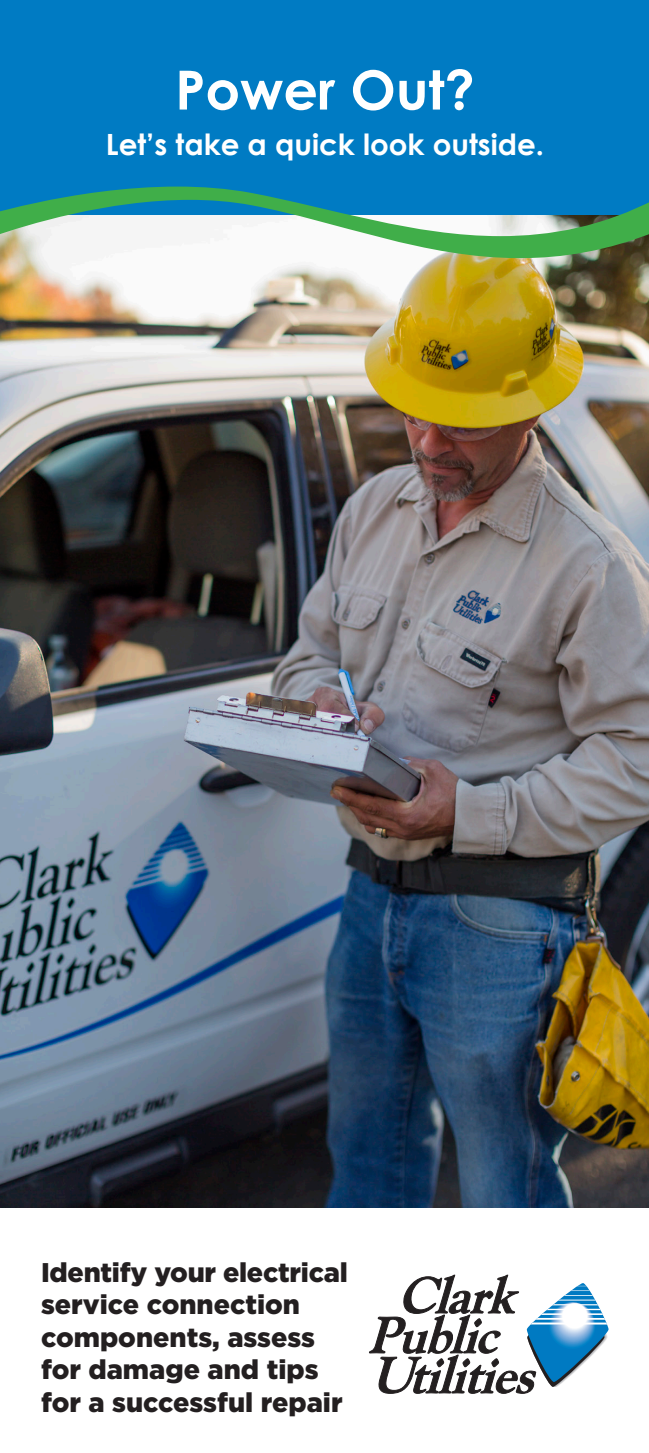
<style>
.page{position:relative;width:649px;height:1453px;background:#fff}
.page>*{position:absolute;margin:0;border:0;box-sizing:border-box;transform-origin:0 0}
.t1{font:700 54px "Century Gothic";color:#fff}
.t2{font:700 29.25px "Century Gothic";color:#fff}
.t3{font:900 27px/32.4px "Gotham";color:#231f20}
</style>
<div class="page">
<div style="left:0;top:0;width:648px;height:281px;background:#007bc3"></div>
<svg style="left:369px;top:1274px;width:239px;height:119px"></svg>
<hr style="left:526px;top:1322px;width:82px;height:2px;background:#fff">
<hr style="left:526px;top:1317px;width:82px;height:2px;background:#fff">
<hr style="left:526px;top:1313px;width:82px;height:1px;background:#fff">
<hr style="left:526px;top:1308px;width:82px;height:1px;background:#fff">
<hr style="left:526px;top:1303px;width:82px;height:2px;background:#fff">
<hr style="left:526px;top:1299px;width:82px;height:1px;background:#fff">
<hr style="left:526px;top:1294px;width:82px;height:1px;background:#fff">
<hr style="left:526px;top:1290px;width:82px;height:1px;background:#fff">
<hr style="left:526px;top:1285px;width:82px;height:1px;background:#fff">
<img style="left:0;top:258px;width:648px;height:948px">
<svg style="left:0;top:186px;width:648px;height:72px"></svg>
<p class="t1" style="left:175px;top:56px;width:301px">Power Out?</p>
<p class="t2" style="left:106px;top:125px;width:439px">Let’s take a quick look outside.</p>
<p class="t3" style="left:41px;top:1255px;width:308px">Identify your electrical service connection</p>
<p class="t3" style="left:41px;top:1320px;width:275px">components, assess</p>
<p class="t3" style="left:41px;top:1352px;width:279px">for damage and tips</p>
<p class="t3" style="left:41px;top:1384px;width:303px">for a successful repair</p>
</div>
